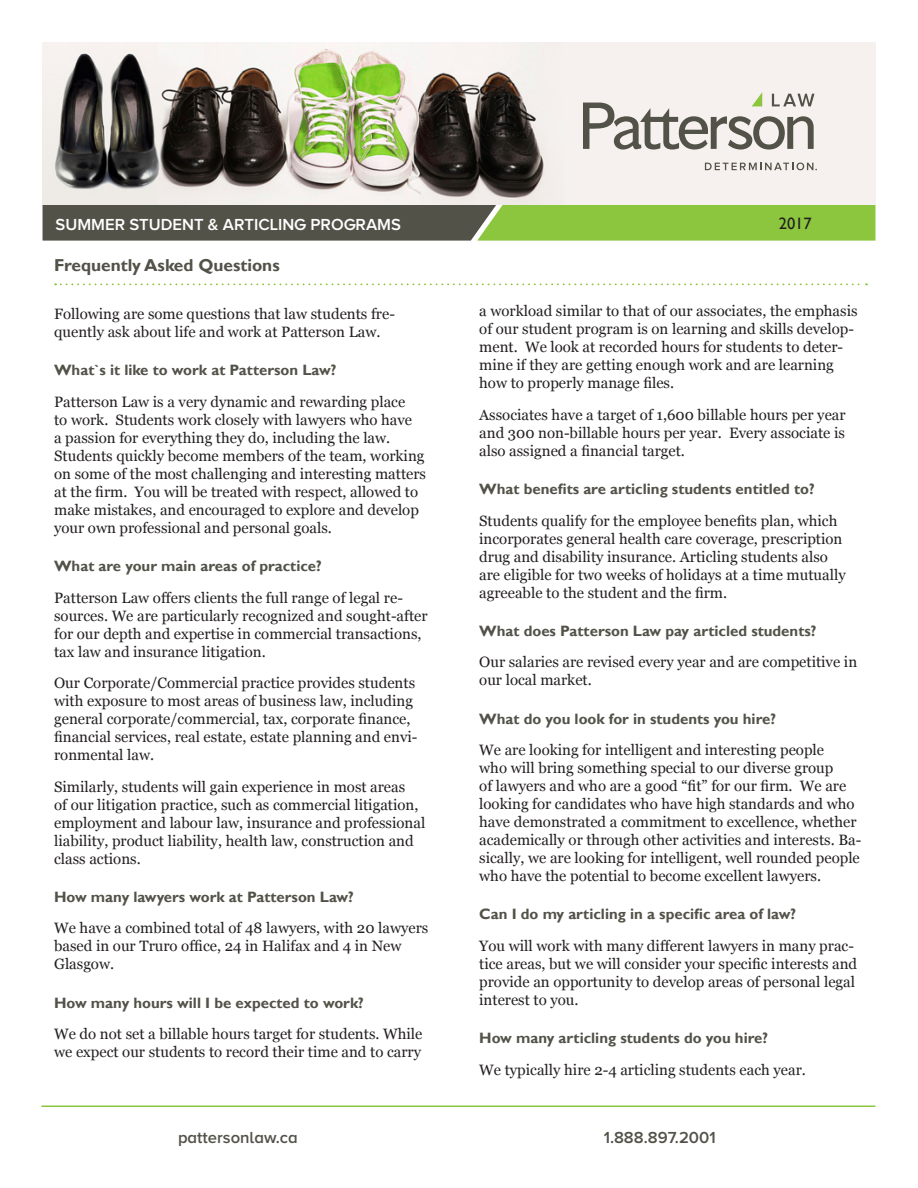
<style>
.page{position:relative;width:918px;height:1188px;background:#fff}
.page>*{position:absolute;margin:0;border:0;box-sizing:border-box;transform-origin:0 0}
.Body{font:700 17.25px "Gill Sans";color:#535249}
.Body-2{font:600 16.65px "Proxima Nova A";color:#fff}
.Body-3{font:600 16.65px "Proxima Nova A";color:#535249}
.t1{font:16.5px "Gill Sans";color:#231f20}
.t2{font:15px/18px "Georgia";color:#231f20}
.t3{font:700 15px "Gill Sans";color:#535249}
</style>
<div class="page">
<svg style="left:43px;top:205px;width:832px;height:36px;background:#6f8a47"></svg>
<svg style="left:55px;top:283px;width:812px;height:2px"></svg>
<hr style="left:41px;top:1106px;width:834px;height:1px;background:#8bc63e">
<img style="left:43px;top:43px;width:832px;height:161px">
<svg style="left:583px;top:92px;width:231px;height:58px;background:#c3c0bb"></svg>
<svg style="left:705px;top:163px;width:112px;height:7px"></svg>
<p class="Body-2" style="left:56px;top:216px;width:347px">SUMMER STUDENT &amp; ARTICLING PROGRAMS</p>
<p class="Body" style="left:54px;top:254px;width:227px">Frequently Asked Questions</p>
<p class="t2" style="left:54px;top:305px;width:342px">Following are some questions that law students fre&shy;quently ask about life and work at Patterson Law.</p>
<p class="t3" style="left:54px;top:361px;width:284px">What`s it like to work at Patterson Law?</p>
<p class="t2" style="left:54px;top:393px;width:373px">Patterson Law is a very dynamic and rewarding place<br>to work. Students work closely with lawyers who have<br>a passion for everything they do, including the law.<br>Students quickly become members of the team, working on some of the most challenging and interesting matters at the firm. You will be treated with respect, allowed to make mistakes, and encouraged to explore and develop your own professional and personal goals.</p>
<p class="t3" style="left:54px;top:557px;width:269px">What are your main areas of practice?</p>
<p class="t2" style="left:54px;top:589px;width:375px">Patterson Law offers clients the full range of legal re&shy;sources. We are particularly recognized and sought-after for our depth and expertise in commercial transactions, tax law and insurance litigation.</p>
<p class="t2" style="left:54px;top:674px;width:365px">Our Corporate/Commercial practice provides students with exposure to most areas of business law, including general corporate/commercial, tax, corporate finance, financial services, real estate, estate planning and envi&shy;ronmental law.</p>
<p class="t2" style="left:54px;top:778px;width:373px">Similarly, students will gain experience in most areas<br>of our litigation practice, such as commercial litigation, employment and labour law, insurance and professional liability, product liability, health law, construction and class actions.</p>
<p class="t3" style="left:54px;top:888px;width:301px">How many lawyers work at Patterson Law?</p>
<p class="t2" style="left:54px;top:919px;width:376px">We have a combined total of 48 lawyers, with 20 lawyers based in our Truro office, 24 in Halifax and 4 in New<br>Glasgow.</p>
<p class="t3" style="left:54px;top:993px;width:311px">How many hours will I be expected to work?</p>
<p class="t2" style="left:54px;top:1025px;width:370px">We do not set a billable hours target for students. While we expect our students to record their time and to carry</p>
<p class="t1" style="left:779px;top:214px;width:34px">2017</p>
<p class="t2" style="left:479px;top:302px;width:380px">a workload similar to that of our associates, the emphasis of our student program is on learning and skills develop&shy;ment. We look at recorded hours for students to deter&shy;mine if they are getting enough work and are learning how to properly manage files.</p>
<p class="t2" style="left:479px;top:406px;width:368px;text-align:justify">Associates have a target of 1,600 billable hours per year and 300 non-billable hours per year. Every associate is also assigned a financial target.</p>
<p class="t3" style="left:479px;top:480px;width:337px">What benefits are articling students entitled to?</p>
<p class="t2" style="left:479px;top:512px;width:368px">Students qualify for the employee benefits plan, which incorporates general health care coverage, prescription drug and disability insurance. Articling students also are eligible for two weeks of holidays at a time mutually agreeable to the student and the firm.</p>
<p class="t3" style="left:479px;top:622px;width:339px">What does Patterson Law pay articled students?</p>
<p class="t2" style="left:479px;top:653px;width:379px">Our salaries are revised every year and are competitive in our local market.</p>
<p class="t3" style="left:479px;top:709px;width:298px">What do you look for in students you hire?</p>
<p class="t2" style="left:479px;top:741px;width:384px">We are looking for intelligent and interesting people<br>who will bring something special to our diverse group<br>of lawyers and who are a good “fit” for our firm. We are looking for candidates who have high standards and who have demonstrated a commitment to excellence, whether academically or through other activities and interests. Ba&shy;sically, we are looking for intelligent, well rounded people who have the potential to become excellent lawyers.</p>
<p class="t3" style="left:479px;top:905px;width:318px">Can I do my articling in a specific area of law?</p>
<p class="t2" style="left:479px;top:937px;width:379px">You will work with many different lawyers in many prac&shy;tice areas, but we will consider your specific interests and provide an opportunity to develop areas of personal legal interest to you.</p>
<p class="t3" style="left:479px;top:1029px;width:290px">How many articling students do you hire?</p>
<p class="t2" style="left:479px;top:1061px;width:328px">We typically hire 2-4 articling students each year.</p>
<p class="Body-3" style="left:178px;top:1128px;width:121px">pattersonlaw.ca</p>
<p class="Body-3" style="left:604px;top:1128px;width:113px">1.888.897.2001</p>
</div>
